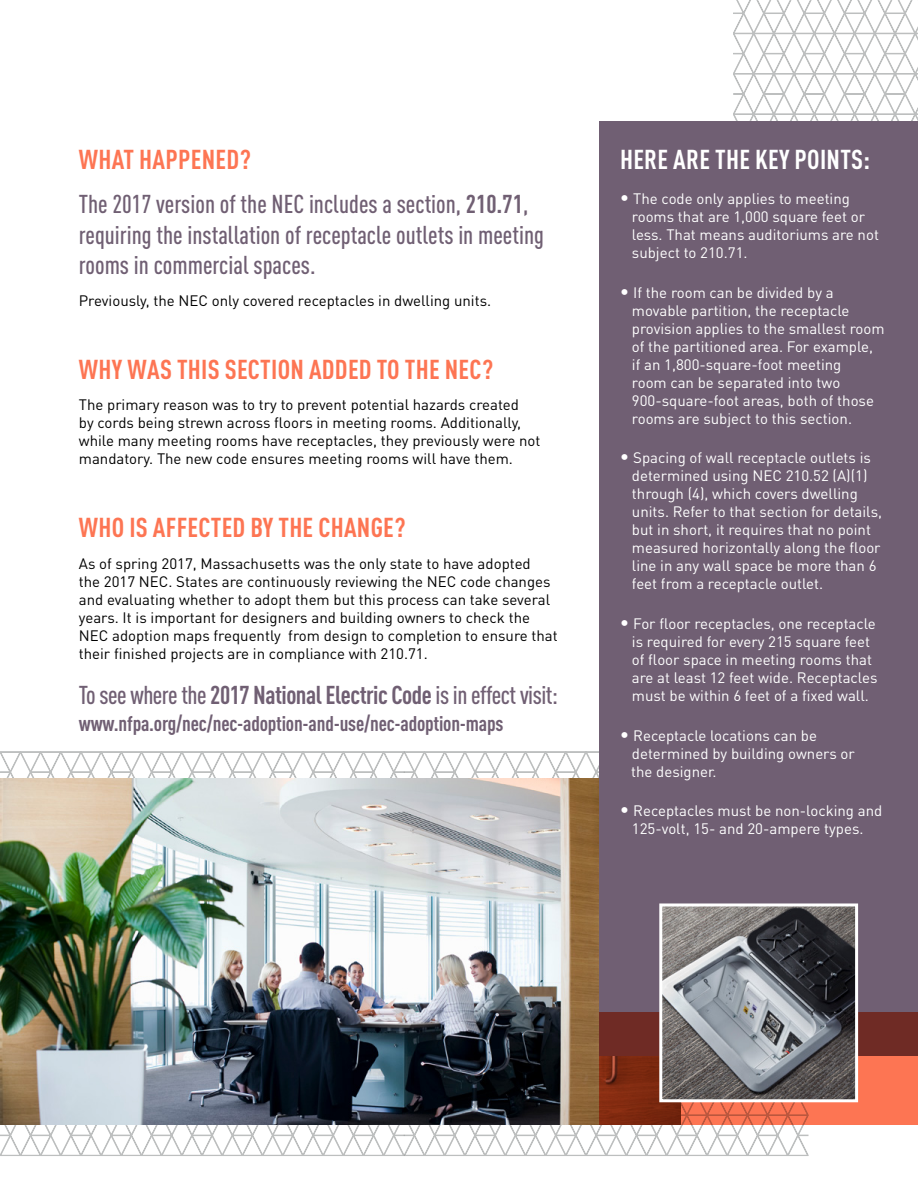
<style>
.page{position:relative;width:918px;height:1188px;background:#fff}
.page>*{position:absolute;margin:0;border:0;box-sizing:border-box;transform-origin:0 0}
.t1{font:700 condensed 27px "DIN Pro";letter-spacing:.01em;color:#fd7553}
.t2{font:700 condensed 27px "DIN Pro";letter-spacing:.01em;color:#fff}
.t3{font:500 condensed 25.5px/30.6px "DIN Pro";color:#705f73}
.t4{font:500 condensed 25.5px "DIN Pro";letter-spacing:-.02em;color:#705f73}
.t5{font:700 condensed 21px "DIN Pro";letter-spacing:-.01em;color:#705f73}
.t6{font:15px/18px "DIN Pro";color:#fff}
.t7{font:15px/18px "DIN Pro";color:#000}
.s1{font-weight:700}
.s2{font-size:18px}
</style>
<div class="page">
<svg style="left:733px;top:0;width:185px;height:122px"></svg>
<svg style="left:0;top:751px;width:404px;height:405px"></svg>
<svg style="left:404px;top:751px;width:404px;height:405px"></svg>
<img style="left:0;top:778px;width:599px;height:347px">
<div style="left:599px;top:122px;width:319px;height:934px;background:#705f73"></div>
<svg style="left:599px;top:1012px;width:319px;height:113px"></svg>
<img style="left:663px;top:907px;width:191px;height:191px">
<div style="left:659px;top:903px;width:199px;height:199px;border:3px solid #fff"></div>
<h1 class="t1" style="left:79px;top:143px;width:173px">WHAT HAPPENED?</h1>
<h2 class="t3" style="left:79px;top:189px;width:467px">The 2017 version of the NEC includes a section, <span class="s1">210.71</span>, requiring the installation of receptacle outlets in meeting rooms in commercial spaces.</h2>
<p class="t7" style="left:79px;top:291px;width:414px">Previously, the NEC only covered receptacles in dwelling units.</p>
<h1 class="t1" style="left:79px;top:353px;width:416px">WHY WAS THIS SECTION ADDED TO THE NEC?</h1>
<p class="t7" style="left:79px;top:395px;width:463px">The primary reason was to try to prevent potential hazards created<br>by cords being strewn across floors in meeting rooms. Additionally, while many meeting rooms have receptacles, they previously were not mandatory. The new code ensures meeting rooms will have them.</p>
<h1 class="t1" style="left:79px;top:511px;width:328px">WHO IS AFFECTED BY THE CHANGE?</h1>
<p class="t7" style="left:79px;top:554px;width:481px">As of spring 2017, Massachusetts was the only state to have adopted<br>the 2017 NEC. States are continuously reviewing the NEC code changes and evaluating whether to adopt them but this process can take several years. It is important for designers and building owners to check the NEC adoption maps frequently from design to completion to ensure that their finished projects are in compliance with 210.71.</p>
<h2 class="t4" style="left:79px;top:680px;width:481px">To see where the <span class="s1">2017 National Electric Code</span> is in effect visit:</h2>
<h3 class="t5" style="left:79px;top:711px;width:426px">www.nfpa.org/nec/nec-adoption-and-use/nec-adoption-maps</h3>
<h1 class="t2" style="left:620px;top:143px;width:252px">HERE ARE THE KEY POINTS:</h1>
<p class="t6" style="left:632px;top:189px;width:249px;text-indent:-12px"><span class="s2">•</span> The code only applies to meeting rooms that are 1,000 square feet or less. That means auditoriums are not subject to 210.71.</p>
<p class="t6" style="left:632px;top:283px;width:254px;text-indent:-12px"><span class="s2">•</span> If the room can be divided by a movable partition, the receptacle provision applies to the smallest room of the partitioned area. For example, if an 1,800-square-foot meeting<br>room can be separated into two 900-square-foot areas, both of those rooms are subject to this section.</p>
<p class="t6" style="left:632px;top:448px;width:252px;text-indent:-12px"><span class="s2">•</span> Spacing of wall receptacle outlets is determined using NEC 210.52 (A)(1) through (4), which covers dwelling units. Refer to that section for details, but in short, it requires that no point measured horizontally along the floor line in any wall space be more than 6 feet from a receptacle outlet.</p>
<p class="t6" style="left:632px;top:614px;width:247px;text-indent:-12px"><span class="s2">•</span> For floor receptacles, one receptacle is required for every 215 square feet of floor space in meeting rooms that are at least 12 feet wide. Receptacles must be within 6 feet of a fixed wall.</p>
<p class="t6" style="left:631px;top:726px;width:225px;text-indent:-11px"><span class="s2">•</span> Receptacle locations can be determined by building owners or the designer.</p>
<p class="t6" style="left:620px;top:801px;width:264px;text-align:center"><span class="s2">•</span> Receptacles must be non-locking and<br>125-volt, 15- and 20-ampere types.</p>
</div>
